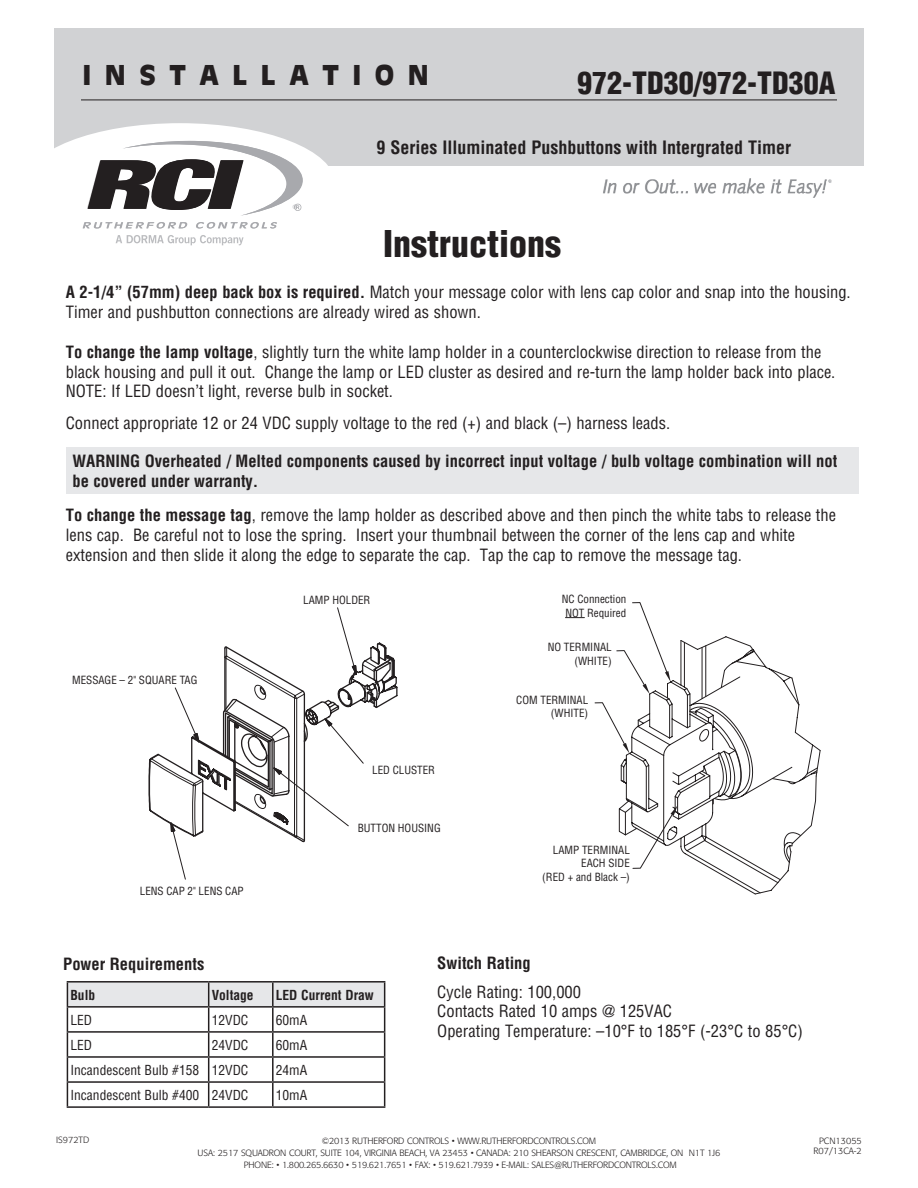
<style>
.page{position:relative;width:918px;height:1188px;background:#fff}
.page>*{position:absolute;margin:0;border:0;box-sizing:border-box;transform-origin:0 0}
.t1{font:900 condensed 36px "Helvetica";color:#231f20}
.t2{font:900 condensed 30px "Helvetica";color:#231f20}
.t3{font:900 27px "Antique Olive";letter-spacing:.5em;color:#231f20}
.t4{font:700 condensed 18px "Helvetica";color:#231f20}
.t5{font:condensed 16.5px/19.8px "Helvetica";color:#231f20}
.t6{font:700 condensed 16.5px/19.8px "Helvetica";color:#231f20}
.t7{font:condensed 13.5px "Helvetica";color:#231f20}
.t8{font:700 condensed 13.5px "Helvetica";color:#231f20}
.t9{font:condensed 10.95px/13.2px "Helvetica";color:#231f20;text-align:right}
.t10{font:300 9px/10.5px "Formata";letter-spacing:-.015em;color:#231f20;text-align:right}
.t11{font:6px "Helvetica";color:#a8a9ad}
.s1{font-weight:700}
</style>
<div class="page">
<div style="left:54px;top:28px;width:810px;height:137px;background:#d1d2d4"></div>
<hr style="left:81px;top:100px;width:756px;height:1px;background:#231f20">
<div style="left:25px;top:123px;width:310px;height:122px;background:#fff;border-radius:50%"></div>
<img style="left:603px;top:178px;width:229px;height:20px">
<svg style="left:595px;top:602px;width:226px;height:293px"></svg>
<svg style="left:148px;top:607px;width:250px;height:273px"></svg>
<svg style="left:565px;top:617px;width:19px;height:1px"></svg>
<div style="left:66px;top:447px;width:793px;height:47px;background:#e6e7e9"></div>
<hr style="left:67px;top:981px;width:142px;height:2px;background:#231f20">
<hr style="left:209px;top:981px;width:64px;height:2px;background:#231f20">
<hr style="left:273px;top:981px;width:112px;height:2px;background:#231f20">
<svg style="left:67px;top:982px;width:318px;height:124px"></svg>
<hr style="left:67px;top:1106px;width:142px;height:2px;background:#231f20">
<hr style="left:209px;top:1106px;width:64px;height:2px;background:#231f20">
<hr style="left:273px;top:1106px;width:112px;height:2px;background:#231f20">
<svg style="left:83px;top:222px;width:105px;height:6px"></svg>
<svg style="left:196px;top:222px;width:81px;height:6px"></svg>
<svg style="left:116px;top:235px;width:128px;height:10px"></svg>
<svg style="left:88px;top:141px;width:215px;height:75px"></svg>
<h3 class="t3" style="left:82px;top:59px;width:348px">INSTALLATION</h3>
<h2 class="t2" style="left:577px;top:64px;width:260px">972-TD30/972-TD30A</h2>
<p class="t11" style="left:293px;top:202px;width:6px">®</p>
<p class="t4" style="left:377px;top:136px;width:416px">9 Series Illuminated Pushbuttons with Intergrated Timer</p>
<h1 class="t1" style="left:383px;top:221px;width:179px">Instructions</h1>
<p class="t5" style="left:66px;top:282px;width:786px"><span class="s1">A 2-1/4” (57mm) deep back box is required.</span> Match your message color with lens cap color and snap into the housing.<br>Timer and pushbutton connections are already wired as shown.</p>
<p class="t5" style="left:66px;top:342px;width:771px"><span class="s1">To change the lamp voltage</span>, slightly turn the white lamp holder in a counterclockwise direction to release from the black housing and pull it out. Change the lamp or LED cluster as desired and re-turn the lamp holder back into place.<br>NOTE: If LED doesn’t light, reverse bulb in socket.</p>
<p class="t5" style="left:66px;top:413px;width:606px">Connect appropriate 12 or 24 VDC supply voltage to the red (+) and black (–) harness leads.</p>
<p class="t6" style="left:73px;top:451px;width:766px">WARNING Overheated / Melted components caused by incorrect input voltage / bulb voltage combination will not be covered under warranty.</p>
<p class="t5" style="left:66px;top:505px;width:772px"><span class="s1">To change the message tag</span>, remove the lamp holder as described above and then pinch the white tabs to release the lens cap. Be careful not to lose the spring. Insert your thumbnail between the corner of the lens cap and white extension and then slide it along the edge to separate the cap. Tap the cap to remove the message tag.</p>
<p class="t9" style="left:72px;top:673px;width:127px">MESSAGE – 2" SQUARE TAG</p>
<p class="t9" style="left:140px;top:885px;width:105px">LENS CAP 2" LENS CAP</p>
<p class="t9" style="left:303px;top:593px;width:69px">LAMP HOLDER</p>
<p class="t9" style="left:562px;top:593px;width:66px;text-align:center">NC Connection<br>NOT Required</p>
<p class="t9" style="left:548px;top:641px;width:66px">NO TERMINAL (WHITE)</p>
<p class="t9" style="left:516px;top:693px;width:73px">COM TERMINAL (WHITE)</p>
<p class="t9" style="left:372px;top:763px;width:64px">LED CLUSTER</p>
<p class="t9" style="left:358px;top:822px;width:84px">BUTTON HOUSING</p>
<p class="t9" style="left:542px;top:843px;width:89px">LAMP TERMINAL<br>EACH SIDE<br>(RED + and Black –)</p>
<p class="t6" style="left:63px;top:954px;width:143px">Power Requirements</p>
<p class="t8" style="left:70px;top:986px;width:26px">Bulb</p>
<p class="t8" style="left:212px;top:986px;width:44px">Voltage</p>
<p class="t8" style="left:276px;top:986px;width:100px">Led Current Draw</p>
<p class="t7" style="left:70px;top:1012px;width:23px">LED</p>
<p class="t7" style="left:212px;top:1012px;width:38px">12VDC</p>
<p class="t7" style="left:276px;top:1012px;width:33px">60mA</p>
<p class="t7" style="left:70px;top:1037px;width:23px">LED</p>
<p class="t7" style="left:212px;top:1037px;width:38px">24VDC</p>
<p class="t7" style="left:276px;top:1037px;width:33px">60mA</p>
<p class="t7" style="left:70px;top:1062px;width:180px">Incandescent Bulb #158 12VDC</p>
<p class="t7" style="left:276px;top:1062px;width:33px">24mA</p>
<p class="t7" style="left:70px;top:1087px;width:180px">Incandescent Bulb #400 24VDC</p>
<p class="t7" style="left:276px;top:1087px;width:33px">10mA</p>
<p class="t6" style="left:437px;top:953px;width:95px">Switch Rating</p>
<p class="t5" style="left:437px;top:981px;width:367px">Cycle Rating: 100,000<br>Contacts Rated 10 amps @ 125VAC<br>Operating Temperature: –10°F to 185°F (-23°C to 85°C)</p>
<p class="t10" style="left:56px;top:1135px;width:29px">IS972TD</p>
<p class="t10" style="left:813px;top:1136px;width:50px">PCN13055<br>R07/13CA-2</p>
<p class="t10" style="left:322px;top:1135px;width:276px">©2013 RUTHERFORD CONTROLS • WWW.RUTHERFORDCONTROLS.COM</p>
<p class="t10" style="left:198px;top:1147px;width:98px">USA: 2517 SQUADRON COU</p>
<p class="t10" style="left:307px;top:1147px;width:415px">RT, SU ITE 104, VIRGIN IA BEACH, VA 23453 • CANADA: 210 SHEARSON CRESCENT, CAMBRI DG E, ON N1T 1J6</p>
<p class="t10" style="left:244px;top:1159px;width:12px">PHONE</p>
<p class="t10" style="left:272px;top:1159px;width:407px">: • 1.800.265.6630 • 519.621.7651 • FAX: • 519.621.7939 • E-MAI L: SALES@RUTHERFORDCONTROLS.COM</p>
</div>
